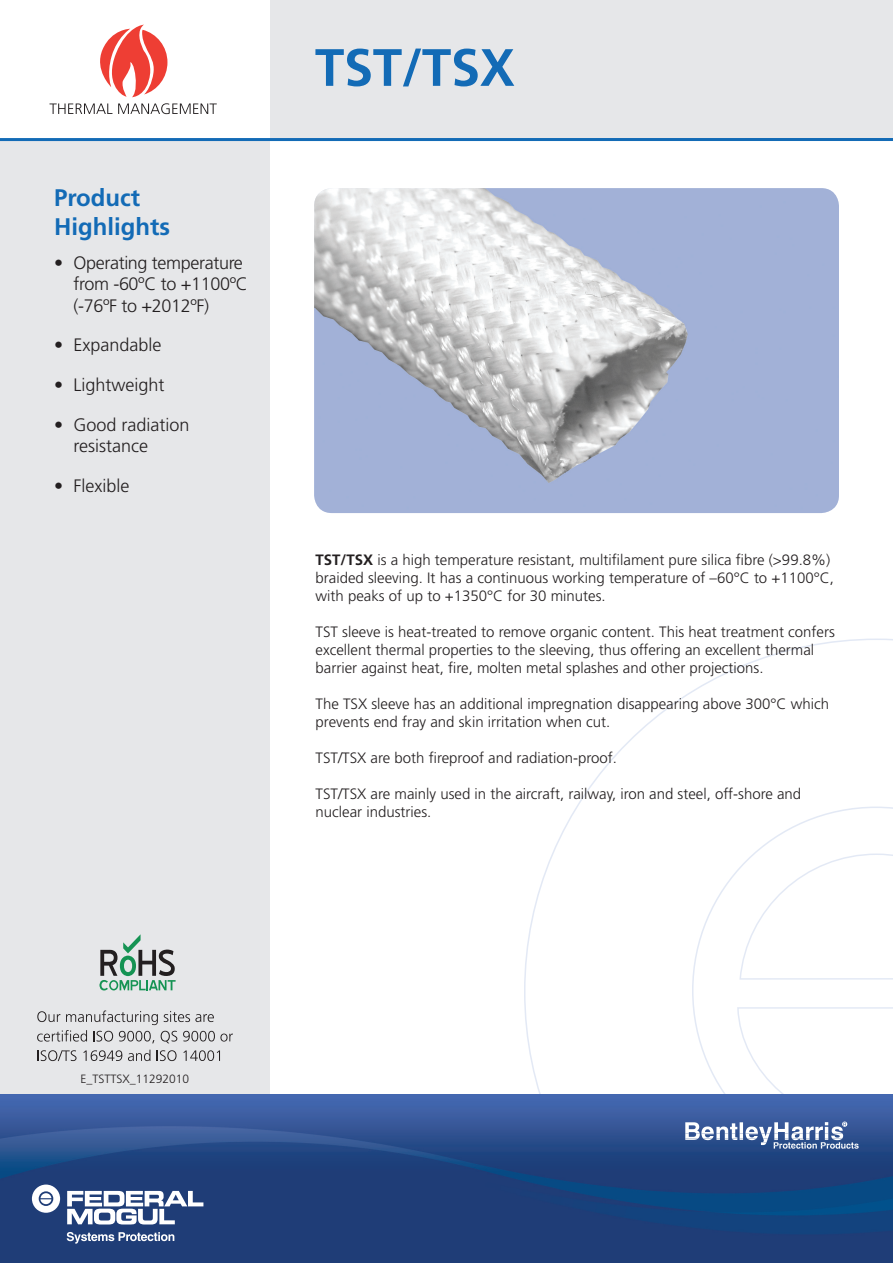
<style>
.page{position:relative;width:893px;height:1263px;background:#fff}
.page>*{position:absolute;margin:0;border:0;box-sizing:border-box;transform-origin:0 0}
.Product_Name{font:700 52.5px "Frutiger";letter-spacing:-.005em;color:#136bb6}
.Sidebar_Head{font:700 24px/28.8px "Frutiger";color:#136bb6}
.Sidebar_Bullet{font:300 18px/21.6px "Frutiger";color:#231f20}
.Sidebar_Bullet-2{font:300 18px/21.6px "Frutiger";letter-spacing:-.02em;color:#231f20}
.Body{font:300 15px/18px "Frutiger";color:#231f20}
.Body-2{font:300 12px "Frutiger";color:#231f20}
.s1{font-weight:700}
</style>
<div class="page">
<svg style="left:524px;top:638px;width:368px;height:456px"></svg>
<div style="left:0;top:140px;width:270px;height:966px;background:#e6e7e9"></div>
<div style="left:270px;top:0;width:623px;height:140px;background:#e6e7e9"></div>
<img style="left:0;top:1094px;width:893px;height:169px">
<svg style="left:32px;top:1184px;width:28px;height:29px"></svg>
<svg style="left:67px;top:1191px;width:136px;height:33px"></svg>
<svg style="left:67px;top:1232px;width:107px;height:11px"></svg>
<svg style="left:685px;top:853px;width:207px;height:296px"></svg>
<hr style="left:0;top:138px;width:893px;height:3px;background:#136bb6">
<svg style="left:38px;top:1050px;width:39px;height:11px"></svg>
<svg style="left:83px;top:1050px;width:39px;height:11px"></svg>
<svg style="left:128px;top:1050px;width:22px;height:11px"></svg>
<svg style="left:157px;top:1050px;width:20px;height:11px"></svg>
<svg style="left:183px;top:1050px;width:37px;height:11px"></svg>
<svg style="left:37px;top:1010px;width:196px;height:33px"></svg>
<svg style="left:99px;top:934px;width:77px;height:56px"></svg>
<svg style="left:100px;top:25px;width:67px;height:72px"></svg>
<svg style="left:49px;top:103px;width:63px;height:11px"></svg>
<svg style="left:118px;top:103px;width:99px;height:11px"></svg>
<img style="left:314px;top:188px;width:525px;height:325px">
<p class="Sidebar_Head" style="left:54px;top:183px;width:117px">Product<br>Highlights</p>
<p class="Sidebar_Bullet-2" style="left:74px;top:252px;width:176px;text-indent:-20px">• Operating temperature from -60ºC to +1100ºC (-76ºF to +2012ºF)</p>
<p class="Sidebar_Bullet" style="left:54px;top:335px;width:109px">• Expandable</p>
<p class="Sidebar_Bullet" style="left:54px;top:374px;width:112px">• Lightweight</p>
<p class="Sidebar_Bullet" style="left:74px;top:414px;width:118px;text-indent:-20px">• Good radiation resistance</p>
<p class="Sidebar_Bullet" style="left:54px;top:475px;width:77px">• Flexible</p>
<p class="Product_Name" style="left:315px;top:37px;width:201px">TST/TSX</p>
<p class="Body" style="left:316px;top:551px;width:520px"><span class="s1">TST/TSX</span> is a high temperature resistant, multifilament pure silica fibre (&gt;99.8%) braided sleeving. It has a continuous working temperature of –60°C to +1100°C, with peaks of up to +1350°C for 30 minutes.</p>
<p class="Body" style="left:316px;top:623px;width:521px">TST sleeve is heat-treated to remove organic content. This heat treatment confers excellent thermal properties to the sleeving, thus offering an excellent thermal barrier against heat, fire, molten metal splashes and other projections.</p>
<p class="Body" style="left:316px;top:695px;width:515px">The TSX sleeve has an additional impregnation disappearing above 300°C which prevents end fray and skin irritation when cut.</p>
<p class="Body" style="left:316px;top:749px;width:303px">TST/TSX are both fireproof and radiation-proof.</p>
<p class="Body" style="left:316px;top:785px;width:487px">TST/TSX are mainly used in the aircraft, railway, iron and steel, off-shore and nuclear industries.</p>
<p class="Body-2" style="left:80px;top:1072px;width:110px">E_TSTTSX_11292010</p>
</div>
